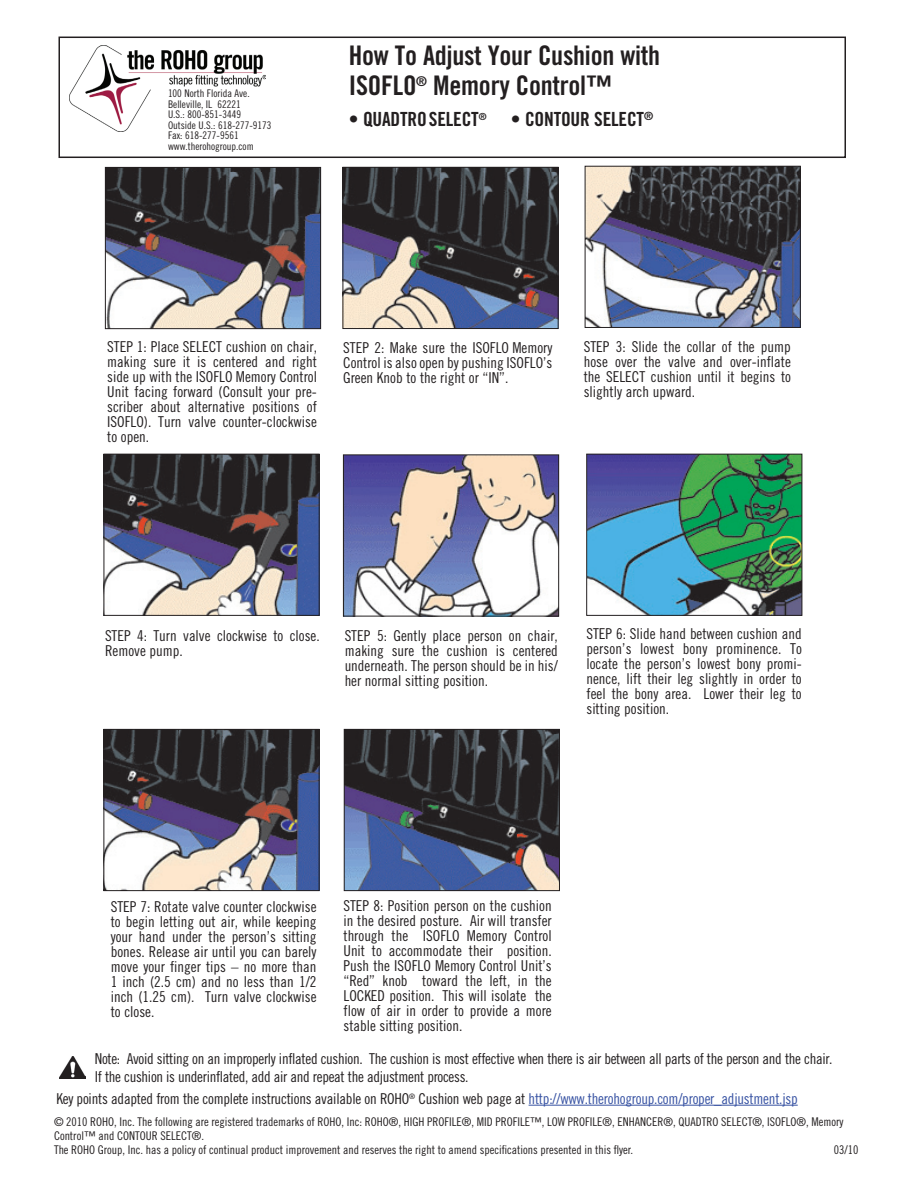
<style>
.page{position:relative;width:918px;height:1188px;background:#fff}
.page>*{position:absolute;margin:0;border:0;box-sizing:border-box;transform-origin:0 0}
.t1{font:27px/30px "Trade Gothic Bold Cond Twenty";letter-spacing:-.01em;color:#231f20}
.t2{font:19.5px "Trade Gothic Bold Cond Twenty";letter-spacing:-.01em;color:#231f20}
.t3{font:15px/15px "Trade Gothic Cond Eighteen";color:#231f20;text-align:justify}
.t4{font:15px/18px "Trade Gothic Cond Eighteen";letter-spacing:-.02em;color:#231f20}
.t5{font:12px/14.4px "Trade Gothic Cond Eighteen";color:#231f20}
.t6{font:10.5px/10.5px "Trade Gothic Cond Eighteen";color:#231f20}
.s1{color:#3853a3}
</style>
<div class="page">
<img style="left:588px;top:456px;width:212px;height:158px">
<div style="left:586px;top:454px;width:216px;height:162px;border:1px solid #231f20"></div>
<img style="left:345px;top:456px;width:212px;height:158px">
<div style="left:343px;top:454px;width:216px;height:162px;border:1px solid #231f20"></div>
<img style="left:587px;top:168px;width:212px;height:158px">
<div style="left:585px;top:166px;width:216px;height:162px;border:1px solid #231f20"></div>
<img style="left:106px;top:456px;width:212px;height:158px">
<div style="left:104px;top:454px;width:216px;height:162px;border:1px solid #231f20"></div>
<img style="left:345px;top:169px;width:212px;height:158px">
<div style="left:343px;top:167px;width:216px;height:162px;border:1px solid #231f20"></div>
<img style="left:107px;top:169px;width:212px;height:158px">
<div style="left:105px;top:167px;width:216px;height:162px;border:1px solid #231f20"></div>
<img style="left:346px;top:731px;width:212px;height:158px">
<div style="left:344px;top:729px;width:216px;height:162px;border:1px solid #231f20"></div>
<img style="left:106px;top:731px;width:212px;height:158px">
<div style="left:104px;top:729px;width:216px;height:162px;border:1px solid #231f20"></div>
<div style="left:58px;top:37px;width:788px;height:121px;border:2px solid #231f20"></div>
<img style="left:69px;top:46px;width:197px;height:86px">
<img style="left:59px;top:1056px;width:27px;height:23px">
<hr style="left:529px;top:1105px;width:269px;height:1px;background:#3853a3">
<p class="t6" style="left:168px;top:88px;width:105px">100 North Florida Ave.<br>Belleville, IL 62221<br>U.S.: 800-851-3449<br>Outside U.S.: 618-277-9173<br>Fax: 618-277-9561 www.therohogroup.com</p>
<h1 class="t1" style="left:349px;top:40px;width:313px">How To Adjust Your Cushion with<br>ISOFLO<sup>®</sup> Memory Control™</h1>
<h2 class="t2" style="left:349px;top:107px;width:139px">• QUADTROSELECT<sup>®</sup></h2>
<h2 class="t2" style="left:511px;top:107px;width:144px">• CONTOUR SELECT<sup>®</sup></h2>
<p class="t3" style="left:107px;top:339px;width:211px">STEP 1: Place SELECT cushion on chair, making sure it is centered and right side up with the ISOFLO Memory Control Unit facing forward (Consult your pre&shy;scriber about alternative positions of ISOFLO). Turn valve counter-clockwise to open.</p>
<p class="t3" style="left:343px;top:340px;width:211px">STEP 2: Make sure the ISOFLO Memory Control is also open by pushing ISOFLO’s Green Knob to the right or “IN”.</p>
<p class="t3" style="left:584px;top:339px;width:209px">STEP 3: Slide the collar of the pump hose over the valve and over-inflate the SELECT cushion until it begins to slightly arch upward.</p>
<p class="t3" style="left:105px;top:628px;width:216px">STEP 4: Turn valve clockwise to close.<br>Remove pump.</p>
<p class="t3" style="left:345px;top:628px;width:215px">STEP 5: Gently place person on chair, making sure the cushion is centered underneath. The person should be in his/ her normal sitting position.</p>
<p class="t3" style="left:586px;top:626px;width:217px">STEP 6: Slide hand between cushion and person’s lowest bony prominence. To locate the person’s lowest bony promi&shy;nence, lift their leg slightly in order to feel the bony area. Lower their leg to sitting position.</p>
<p class="t3" style="left:111px;top:899px;width:207px">STEP 7: Rotate valve counter clockwise to begin letting out air, while keeping your hand under the person’s sitting bones. Release air until you can barely move your finger tips – no more than 1 inch (2.5 cm) and no less than 1/2 inch (1.25 cm). Turn valve clockwise to close.</p>
<p class="t3" style="left:344px;top:898px;width:210px">STEP 8: Position person on the cushion in the desired posture. Air will transfer through the ISOFLO Memory Control Unit to accommodate their position.<br>Push the ISOFLO Memory Control Unit’s “Red” knob toward the left, in the LOCKED position. This will isolate the flow of air in order to provide a more stable sitting position.</p>
<p class="t4" style="left:95px;top:1050px;width:739px">Note: Avoid sitting on an improperly inflated cushion. The cushion is most effective when there is air between all parts of the person and the chair.<br>If the cushion is underinflated, add air and repeat the adjustment process.</p>
<p class="t3" style="left:56px;top:1091px;width:743px">Key points adapted from the complete instructions available on ROHO<sup>®</sup> Cushion web page at <span class="s1">http://www.therohogroup.com/proper_adjustment.jsp</span></p>
<p class="t5" style="left:54px;top:1114px;width:791px">© 2010 ROHO, Inc. The following are registered trademarks of ROHO, Inc: ROHO®, HIGH PROFILE®, MID PROFILE™, LOW PROFILE®, ENHANCER®, QUADTRO SELECT®, ISOFLO®, Memory<br>Control™ and CONTOUR SELECT®.<br>The ROHO Group, Inc. has a policy of continual product improvement and reserves the right to amend specifications presented in this flyer.</p>
<p class="t5" style="left:834px;top:1143px;width:26px">03/10</p>
</div>
